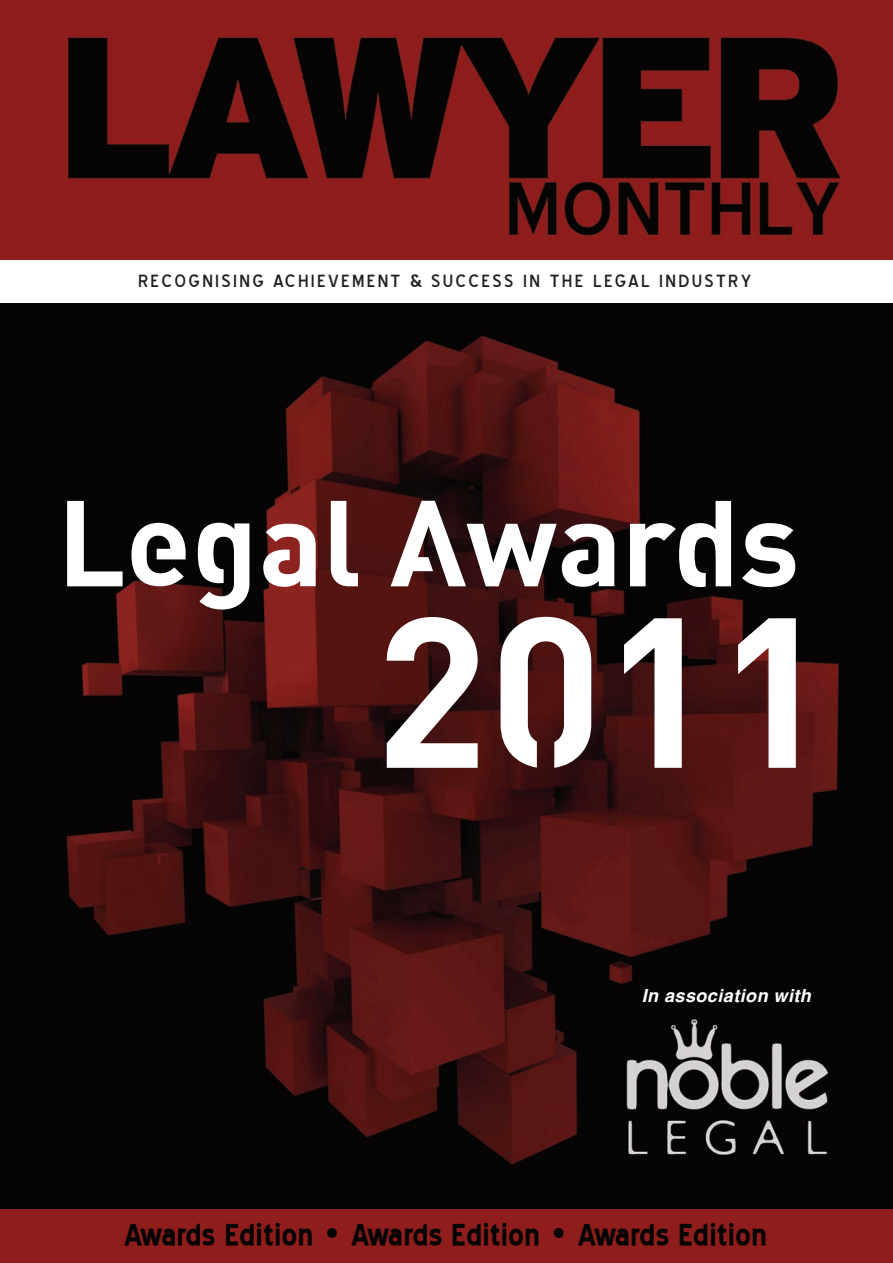
<style>
.page{position:relative;width:893px;height:1263px;background:#fff}
.page>*{position:absolute;margin:0;border:0;box-sizing:border-box;transform-origin:0 0}
.t1{font:700 210px "Streetvertising";color:#fff}
.t2{font:700 120px "Streetvertising";color:#fff}
.t3{font:700 37.5px "Blue Highway";color:#040503}
.t4{font:22.5px "Blue Highway";letter-spacing:.1em;color:#231f20}
.t5{font:italic 700 18px "Helvetica";letter-spacing:.025em;color:#fff}
</style>
<div class="page">
<div style="left:0;top:303px;width:893px;height:906px;background:#070504"></div>
<img style="left:56px;top:319px;width:801px;height:849px">
<div style="left:0;top:0;width:893px;height:268px;background:#8e1d1c"></div>
<div style="left:0;top:1209px;width:893px;height:54px;background:#8e1d1c"></div>
<img style="left:623px;top:1017px;width:210px;height:140px">
<div style="left:0;top:261px;width:893px;height:42px;background:#fff"></div>
<img style="left:68px;top:37px;width:773px;height:199px">
<p class="t4" style="left:138px;top:271px;width:615px">RECOGNISING ACHIEVEMENT &amp; SUCCESS IN THE LEGAL INDUSTRY</p>
<p class="t2" style="left:57px;top:461px;width:744px">Legal Awards</p>
<p class="t1" style="left:374px;top:549px;width:458px">2011</p>
<p class="t5" style="left:642px;top:988px;width:171px">In association with</p>
<p class="t3" style="left:125px;top:1217px;width:644px">Awards Edition • Awards Edition • Awards Edition</p>
</div>
